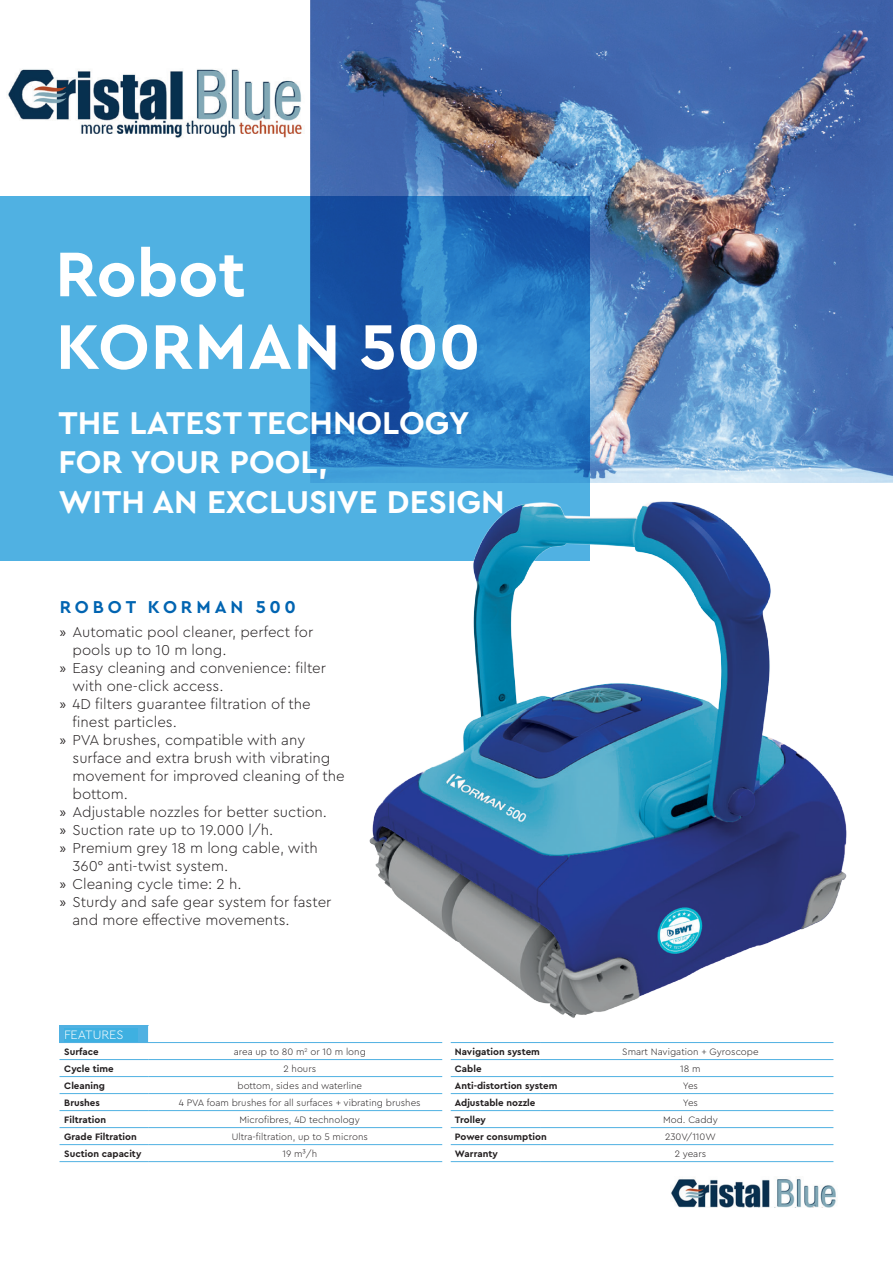
<style>
.page{position:relative;width:893px;height:1263px;background:#fff}
.page>*{position:absolute;margin:0;border:0;box-sizing:border-box;transform-origin:0 0}
.t1{font:700 66px/72.6px "Cera Pro";color:#fff}
.t2{font:700 33px "Cera Pro";color:#fff}
.t3{font:700 18px "Cera Pro";letter-spacing:.22em;color:#0164b1}
.t4{font:300 15px/18px "Cera Pro";color:#231f20}
.t5{font:300 12.75px "Cera Pro";color:#fff}
.t6{font:300 12px "Cera Pro";letter-spacing:-.005em;color:#fff}
.light{font:300 9.75px "Cera Pro";color:#231f20}
.light-2{font:700 9.75px "Cera Pro";color:#231f20}
.s1{font-family:"Myriad Pro";font-weight:400}
</style>
<div class="page">
<img style="left:310px;top:0;width:583px;height:483px">
<svg style="left:0;top:196px;width:589px;height:365px;background:#3e96d1"></svg>
<div style="left:60px;top:1025px;width:89px;height:17px;background:linear-gradient(to right,#50b1e2,#50b1e2)"></div>
<svg style="left:148px;top:1025px;width:2px;height:121px"></svg>
<hr style="left:60px;top:1059px;width:89px;height:1px;background:#50b1e2">
<hr style="left:149px;top:1059px;width:293px;height:1px;background:#50b1e2">
<hr style="left:60px;top:1076px;width:89px;height:1px;background:#50b1e2">
<hr style="left:149px;top:1076px;width:293px;height:1px;background:#50b1e2">
<hr style="left:60px;top:1093px;width:89px;height:1px;background:#50b1e2">
<hr style="left:149px;top:1093px;width:293px;height:1px;background:#50b1e2">
<hr style="left:60px;top:1110px;width:89px;height:1px;background:#50b1e2">
<hr style="left:149px;top:1110px;width:293px;height:1px;background:#50b1e2">
<hr style="left:60px;top:1127px;width:89px;height:1px;background:#50b1e2">
<hr style="left:149px;top:1127px;width:293px;height:1px;background:#50b1e2">
<hr style="left:60px;top:1144px;width:89px;height:1px;background:#50b1e2">
<hr style="left:60px;top:1161px;width:89px;height:1px;background:#50b1e2">
<hr style="left:149px;top:1144px;width:293px;height:1px;background:#50b1e2">
<hr style="left:149px;top:1161px;width:293px;height:1px;background:#50b1e2">
<hr style="left:60px;top:1042px;width:89px;height:1px;background:#50b1e2">
<hr style="left:149px;top:1042px;width:293px;height:1px;background:#50b1e2">
<svg style="left:539px;top:1060px;width:2px;height:86px"></svg>
<hr style="left:451px;top:1042px;width:89px;height:1px;background:#50b1e2">
<hr style="left:540px;top:1042px;width:293px;height:1px;background:#50b1e2">
<hr style="left:451px;top:1059px;width:89px;height:1px;background:#50b1e2">
<hr style="left:540px;top:1059px;width:293px;height:1px;background:#50b1e2">
<hr style="left:451px;top:1076px;width:89px;height:1px;background:#50b1e2">
<hr style="left:540px;top:1076px;width:293px;height:1px;background:#50b1e2">
<hr style="left:451px;top:1093px;width:89px;height:1px;background:#50b1e2">
<hr style="left:540px;top:1093px;width:293px;height:1px;background:#50b1e2">
<hr style="left:451px;top:1110px;width:89px;height:1px;background:#50b1e2">
<hr style="left:540px;top:1110px;width:293px;height:1px;background:#50b1e2">
<hr style="left:451px;top:1127px;width:89px;height:1px;background:#50b1e2">
<hr style="left:540px;top:1127px;width:293px;height:1px;background:#50b1e2">
<hr style="left:451px;top:1144px;width:89px;height:1px;background:#50b1e2">
<hr style="left:451px;top:1161px;width:89px;height:1px;background:#50b1e2">
<hr style="left:540px;top:1144px;width:293px;height:1px;background:#50b1e2">
<hr style="left:540px;top:1161px;width:293px;height:1px;background:#50b1e2">
<img style="left:324px;top:463px;width:548px;height:555px">
<svg style="left:324px;top:619px;width:119px;height:396px"></svg>
<img style="left:8px;top:69px;width:294px;height:69px">
<img style="left:671px;top:1179px;width:165px;height:28px">
<div style="left:64px;top:1029px;width:73px;height:13px;background:#3eb0e1"></div>
<p class="t1" style="left:55px;top:235px;width:427px">Robot<br>KORMAN 500</p>
<p class="t2" style="left:58px;top:400px;width:412px">THE LATEST TECHNOLOGY</p>
<p class="t2" style="left:58px;top:440px;width:271px">FOR YOUR POOL,</p>
<p class="t2" style="left:58px;top:480px;width:448px">WITH AN EXCLUSIVE DESIGN</p>
<p class="t3" style="left:60px;top:594px;width:238px">ROBOT KORMAN 500</p>
<p class="t4" style="left:73px;top:623px;width:242px;text-indent:-13px"><span class="s1">»</span> Automatic pool cleaner, perfect for pools up to 10 m long.</p>
<p class="t4" style="left:73px;top:659px;width:255px;text-indent:-13px"><span class="s1">»</span> Easy cleaning and convenience: filter with one-click access.</p>
<p class="t4" style="left:73px;top:695px;width:240px;text-indent:-13px"><span class="s1">»</span> 4D filters guarantee filtration of the finest particles.</p>
<p class="t4" style="left:73px;top:731px;width:274px;text-indent:-13px"><span class="s1">»</span> PVA brushes, compatible with any surface and extra brush with vibrating movement for improved cleaning of the bottom.</p>
<p class="t4" style="left:60px;top:803px;width:269px"><span class="s1">»</span> Adjustable nozzles for better suction.</p>
<p class="t4" style="left:60px;top:821px;width:215px"><span class="s1">»</span> Suction rate up to 19.000 l/h.</p>
<p class="t4" style="left:73px;top:839px;width:247px;text-indent:-13px"><span class="s1">»</span> Premium grey 18 m long cable, with<br>360° anti-twist system.</p>
<p class="t4" style="left:60px;top:875px;width:183px"><span class="s1">»</span> Cleaning cycle time: 2 h.</p>
<p class="t4" style="left:73px;top:893px;width:261px;text-indent:-13px"><span class="s1">»</span> Sturdy and safe gear system for faster and more effective movements.</p>
<p class="t5" style="left:64px;top:1026px;width:61px">FEATURES</p>
<p class="t6" style="left:64px;top:1027px;width:70px">KENMERKEN</p>
<p class="light-2" style="left:64px;top:1045px;width:36px">Surface</p>
<p class="light" style="left:234px;top:1045px;width:134px">area up to 80 m<sup>2</sup> or 10 m long</p>
<p class="light-2" style="left:64px;top:1062px;width:51px">Cycle time</p>
<p class="light" style="left:283px;top:1062px;width:34px">2 hours</p>
<p class="light-2" style="left:64px;top:1079px;width:42px">Cleaning</p>
<p class="light" style="left:237px;top:1079px;width:126px">bottom, sides and waterline</p>
<p class="light-2" style="left:64px;top:1096px;width:37px">Brushes</p>
<p class="light" style="left:179px;top:1096px;width:243px">4 PVA foam brushes for all surfaces + vibrating brushes</p>
<p class="light-2" style="left:64px;top:1113px;width:43px">Filtration</p>
<p class="light" style="left:240px;top:1113px;width:122px">Microfibres, 4D technology</p>
<p class="light-2" style="left:64px;top:1130px;width:74px">Grade Filtration</p>
<p class="light" style="left:232px;top:1130px;width:138px">Ultra-filtration, up to 5 microns</p>
<p class="light-2" style="left:64px;top:1147px;width:79px">Suction capacity</p>
<p class="light" style="left:282px;top:1147px;width:36px">19 m³/h</p>
<p class="light-2" style="left:455px;top:1045px;width:86px">Navigation system</p>
<p class="light" style="left:622px;top:1045px;width:138px">Smart Navigation + Gyroscope</p>
<p class="light-2" style="left:455px;top:1062px;width:28px">Cable</p>
<p class="light" style="left:680px;top:1062px;width:22px">18 m</p>
<p class="light-2" style="left:455px;top:1079px;width:104px">Anti-distortion system</p>
<p class="light" style="left:683px;top:1079px;width:17px">Yes</p>
<p class="light-2" style="left:455px;top:1096px;width:82px">Adjustable nozzle</p>
<p class="light" style="left:683px;top:1096px;width:17px">Yes</p>
<p class="light-2" style="left:455px;top:1113px;width:33px">Trolley</p>
<p class="light" style="left:663px;top:1113px;width:56px">Mod. Caddy</p>
<p class="light-2" style="left:455px;top:1130px;width:93px">Power consumption</p>
<p class="light" style="left:665px;top:1130px;width:52px">230V/110W</p>
<p class="light-2" style="left:455px;top:1147px;width:44px">Warranty</p>
<p class="light" style="left:675px;top:1147px;width:33px">2 years</p>
</div>
